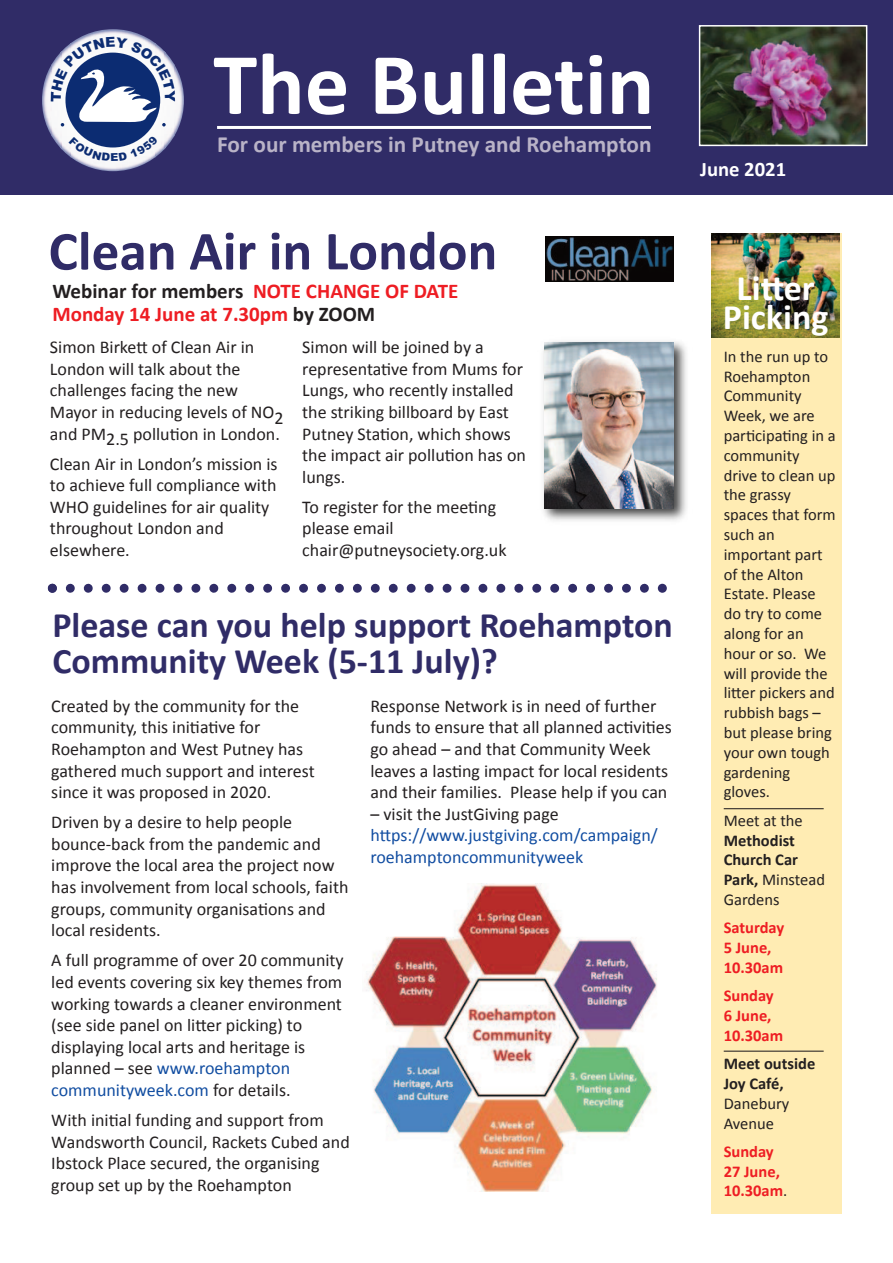
<style>
.page{position:relative;width:893px;height:1263px;background:#fff}
.page>*{position:absolute;margin:0;border:0;box-sizing:border-box;transform-origin:0 0}
.t1{font:700 88.65px "Calibri";color:#fff}
.t2{font:700 55.5px "Calibri";color:#302c67}
.t3{font:700 36px/36px "Calibri";color:#302c67}
.t4{font:700 36px "Calibri";color:#fff}
.t5{font:700 23.25px "Calibri";color:#b9b3c7}
.t6{font:700 21px/23.5px "Calibri";color:#ee1d23}
.t7{font:700 20.7px "Calibri";color:#fff}
.t8{font:18px/21.6px "Calibri";color:#231f20}
.t9{font:18px/21.6px "Calibri";color:#114da1}
.t10{font:16.5px/19.8px "Calibri";color:#231f20}
.t11{font:700 16.5px/19.8px "Calibri";color:#ee1d23}
.t12{font:700 16.5px/19.8px "Calibri";color:#231f20}
.s1{color:#231f20}
.s2{color:#114da1}
.s3{font-weight:700}
.s4{font-weight:400}
.s5{font-weight:400;color:#231f20}
</style>
<div class="page">
<div style="left:0;top:0;width:893px;height:195px;background:#302c67"></div>
<img style="left:76px;top:29px;width:74px;height:142px">
<img style="left:42px;top:66px;width:9px;height:69px">
<img style="left:175px;top:66px;width:9px;height:69px">
<img style="left:702px;top:28px;width:162px;height:115px">
<div style="left:699px;top:25px;width:168px;height:121px;border:2px solid #fff"></div>
<div style="left:712px;top:233px;width:130px;height:981px;background:#ffecb3"></div>
<svg style="left:48px;top:584px;width:619px;height:9px"></svg>
<img style="left:546px;top:236px;width:127px;height:46px">
<img style="left:543px;top:341px;width:144px;height:180px">
<img style="left:544px;top:343px;width:129px;height:165px">
<img style="left:366px;top:883px;width:291px;height:308px">
<hr style="left:217px;top:126px;width:434px;height:3px;background:#fff">
<img style="left:712px;top:233px;width:128px;height:105px">
<hr style="left:724px;top:808px;width:100px;height:1px;background:#231f20">
<hr style="left:724px;top:1051px;width:100px;height:1px;background:#231f20">
<svg style="left:51px;top:37px;width:124px;height:124px"></svg>
<p class="t1" style="left:213px;top:47px;width:443px">The Bulletin</p>
<p class="t5" style="left:217px;top:135px;width:436px">For our members in Putney and Roehampton</p>
<p class="t2" style="left:49px;top:228px;width:450px">Clean Air in London</p>
<p class="t6" style="left:52px;top:280px;width:407px"><span class="s1">Webinar for members</span> NOTE CHANGE OF DATE<br>Monday 14 June at 7.30pm <span class="s1">by ZOOM</span></p>
<p class="t8" style="left:50px;top:338px;width:235px">Simon Birkett of Clean Air in<br>London will talk about the challenges facing the new<br>Mayor in reducing levels of NO2 and PM2.5 pollution in London.</p>
<p class="t8" style="left:50px;top:454px;width:229px">Clean Air in London’s mission is to achieve full compliance with<br>WHO guidelines for air quality throughout London and elsewhere.</p>
<p class="t8" style="left:302px;top:338px;width:225px">Simon will be joined by a representative from Mums for<br>Lungs, who recently installed the striking billboard by East<br>Putney Station, which shows the impact air pollution has on lungs.</p>
<p class="t8" style="left:302px;top:497px;width:206px">To register for the meeting please email chair@putneysociety.org.uk</p>
<p class="t3" style="left:52px;top:610px;width:622px">Please can you help support Roehampton<br>Community Week (5-11 July)?</p>
<p class="t8" style="left:51px;top:696px;width:265px">Created by the community for the community, this initiative for<br>Roehampton and West Putney has gathered much support and interest since it was proposed in 2020.</p>
<p class="t8" style="left:51px;top:813px;width:299px">Driven by a desire to help people bounce‐back from the pandemic and improve the local area the project now has involvement from local schools, faith groups, community organisations and local residents.</p>
<p class="t8" style="left:51px;top:951px;width:294px">A full programme of over 20 community led events covering six key themes from working towards a cleaner environment (see side panel on litter picking) to displaying local arts and heritage is planned – see <span class="s2">www.roehampton communityweek.com</span> for details.</p>
<p class="t8" style="left:51px;top:1111px;width:300px">With initial funding and support from Wandsworth Council, Rackets Cubed and Ibstock Place secured, the organising group set up by the Roehampton</p>
<p class="t8" style="left:370px;top:696px;width:303px">Response Network is in need of further funds to ensure that all planned activities go ahead – and that Community Week leaves a lasting impact for local residents and their families. Please help if you can</p>
<p class="t9" style="left:370px;top:804px;width:289px"><span class="s1">– visit the JustGiving page </span>https://www.justgiving.com/campaign/ roehamptoncommunityweek</p>
<p class="t7" style="left:700px;top:160px;width:88px">June 2021</p>
<p class="t4" style="left:737px;top:273px;width:80px">Litter</p>
<p class="t4" style="left:723px;top:302px;width:107px">Picking</p>
<p class="t10" style="left:724px;top:348px;width:114px">In the run up to<br>Roehampton<br>Community<br>Week, we are participating in a community drive to clean up the grassy spaces that form such an important part of the Alton<br>Estate. Please do try to come along for an hour or so. We will provide the litter pickers and rubbish bags – but please bring your own tough gardening gloves.</p>
<p class="t10" style="left:724px;top:812px;width:103px">Meet at the<br><span class="s3">Methodist<br>Church Car<br>Park,</span> Minstead<br>Gardens</p>
<p class="t11" style="left:724px;top:919px;width:62px">Saturday<br>5 June,<br>10.30am</p>
<p class="t11" style="left:724px;top:987px;width:61px">Sunday<br>6 June,<br>10.30am</p>
<p class="t12" style="left:724px;top:1055px;width:93px">Meet outside<br>Joy Café,<br><span class="s4">Danebury<br>Avenue</span></p>
<p class="t11" style="left:724px;top:1143px;width:65px">Sunday<br>27 June,<br>10.30am<span class="s5">.</span></p>
</div>
